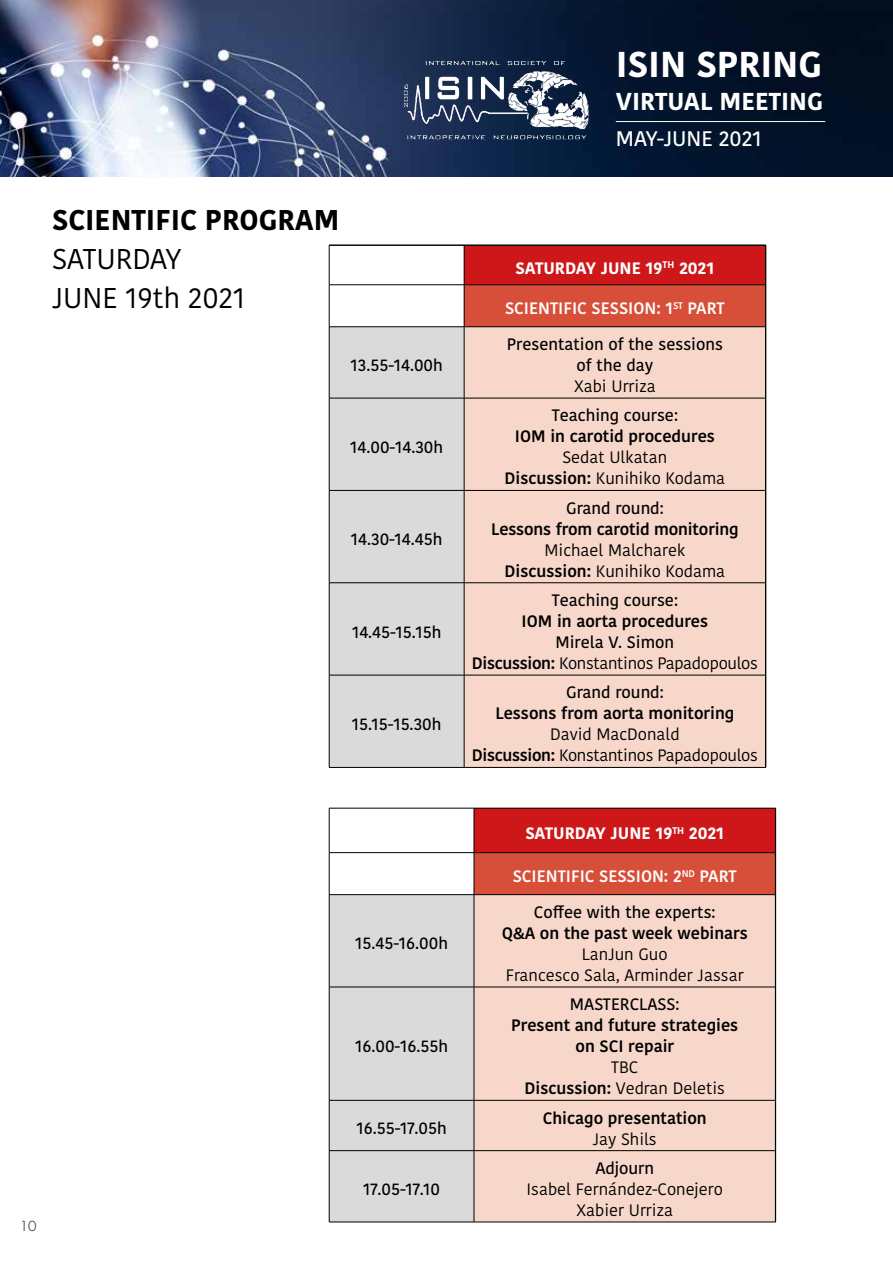
<style>
.page{position:relative;width:893px;height:1263px;background:#fff}
.page>*{position:absolute;margin:0;border:0;box-sizing:border-box;transform-origin:0 0}
.t1{font:700 35.85px "Kohinoor Devanagari";color:#fff}
.t2{font:28.5px/39px "Kohinoor Devanagari";color:#000}
.t3{font:700 28.5px "Kohinoor Devanagari";color:#000}
.t4{font:700 24.45px "Kohinoor Devanagari";color:#fff}
.t5{font:500 21px "Kohinoor Devanagari";color:#fff}
.t6{font:500 16.5px/21px "Kohinoor Devanagari";color:#000;text-align:center}
.t7{font:16.5px/21px "Kohinoor Devanagari";color:#000;text-align:center}
.t8{font:600 16.5px/21px "Kohinoor Devanagari";color:#000;text-align:center}
.t9{font:16.5px/21px "Kohinoor Devanagari";letter-spacing:-.02em;color:#000;text-align:center}
.t10{font:600 16.5px "Kohinoor Devanagari";color:#fff}
.t11{font:700 16.5px "Kohinoor Devanagari";color:#fff}
.t12{font:300 13.5px "Futura";color:#000}
.s1{font-weight:600}
.s2{font-weight:500}
</style>
<div class="page">
<img style="left:0;top:0;width:893px;height:176px">
<img style="left:395px;top:39px;width:201px;height:121px">
<hr style="left:616px;top:121px;width:209px;height:1px;background:#fff">
<svg style="left:330px;top:809px;width:144px;height:85px"></svg>
<div style="left:474px;top:808px;width:301px;height:45px;background:#cd1719"></div>
<div style="left:474px;top:853px;width:301px;height:42px;background:#d74f38"></div>
<div style="left:330px;top:895px;width:144px;height:327px;background:#dadada"></div>
<div style="left:475px;top:895px;width:300px;height:327px;background:#f6d7ca"></div>
<hr style="left:329px;top:808px;width:145px;height:1px;background:#000">
<hr style="left:329px;top:808px;width:1px;height:44px;background:#000">
<hr style="left:474px;top:808px;width:302px;height:1px;background:#000">
<hr style="left:474px;top:808px;width:1px;height:44px;background:#000">
<hr style="left:329px;top:852px;width:145px;height:1px;background:#000">
<hr style="left:329px;top:853px;width:1px;height:41px;background:#000">
<hr style="left:474px;top:852px;width:301px;height:1px;background:#000">
<hr style="left:474px;top:853px;width:1px;height:41px;background:#000">
<hr style="left:329px;top:894px;width:145px;height:1px;background:#000">
<hr style="left:329px;top:895px;width:1px;height:92px;background:#000">
<hr style="left:474px;top:894px;width:301px;height:1px;background:#000">
<hr style="left:474px;top:895px;width:1px;height:92px;background:#000">
<hr style="left:329px;top:987px;width:145px;height:1px;background:#000">
<hr style="left:329px;top:987px;width:1px;height:113px;background:#000">
<hr style="left:474px;top:987px;width:301px;height:1px;background:#000">
<hr style="left:474px;top:987px;width:1px;height:113px;background:#000">
<hr style="left:329px;top:1100px;width:145px;height:1px;background:#000">
<hr style="left:329px;top:1100px;width:1px;height:50px;background:#000">
<hr style="left:474px;top:1100px;width:301px;height:1px;background:#000">
<hr style="left:474px;top:1100px;width:1px;height:50px;background:#000">
<hr style="left:329px;top:1150px;width:145px;height:1px;background:#000">
<hr style="left:329px;top:1151px;width:1px;height:71px;background:#000">
<hr style="left:474px;top:1150px;width:301px;height:1px;background:#000">
<hr style="left:474px;top:1151px;width:1px;height:71px;background:#000">
<hr style="left:329px;top:1222px;width:145px;height:1px;background:#000">
<hr style="left:474px;top:1222px;width:302px;height:1px;background:#000">
<hr style="left:775px;top:808px;width:1px;height:45px;background:#000">
<hr style="left:775px;top:853px;width:1px;height:42px;background:#000">
<hr style="left:775px;top:895px;width:1px;height:92px;background:#000">
<hr style="left:775px;top:987px;width:1px;height:113px;background:#000">
<hr style="left:775px;top:1100px;width:1px;height:51px;background:#000">
<hr style="left:775px;top:1151px;width:1px;height:71px;background:#000">
<svg style="left:330px;top:246px;width:134px;height:80px"></svg>
<div style="left:464px;top:245px;width:302px;height:40px;background:#cd1719"></div>
<div style="left:464px;top:285px;width:302px;height:42px;background:#d74f38"></div>
<div style="left:330px;top:327px;width:134px;height:440px;background:#dadada"></div>
<div style="left:465px;top:327px;width:300px;height:440px;background:#f6d7ca"></div>
<hr style="left:329px;top:245px;width:1px;height:40px;background:#000">
<hr style="left:464px;top:245px;width:1px;height:40px;background:#000">
<hr style="left:329px;top:285px;width:1px;height:42px;background:#000">
<hr style="left:464px;top:285px;width:1px;height:42px;background:#000">
<hr style="left:329px;top:326px;width:135px;height:1px;background:#000">
<hr style="left:329px;top:327px;width:1px;height:71px;background:#000">
<hr style="left:464px;top:326px;width:301px;height:1px;background:#000">
<hr style="left:464px;top:327px;width:1px;height:71px;background:#000">
<hr style="left:329px;top:398px;width:135px;height:1px;background:#000">
<hr style="left:329px;top:398px;width:1px;height:92px;background:#000">
<hr style="left:464px;top:398px;width:301px;height:1px;background:#000">
<hr style="left:464px;top:398px;width:1px;height:92px;background:#000">
<hr style="left:329px;top:490px;width:135px;height:1px;background:#000">
<hr style="left:329px;top:491px;width:1px;height:92px;background:#000">
<hr style="left:464px;top:490px;width:301px;height:1px;background:#000">
<hr style="left:464px;top:491px;width:1px;height:92px;background:#000">
<hr style="left:329px;top:582px;width:135px;height:1px;background:#000">
<hr style="left:329px;top:583px;width:1px;height:92px;background:#000">
<hr style="left:464px;top:582px;width:301px;height:1px;background:#000">
<hr style="left:464px;top:583px;width:1px;height:92px;background:#000">
<hr style="left:329px;top:675px;width:135px;height:1px;background:#000">
<hr style="left:329px;top:675px;width:1px;height:92px;background:#000">
<hr style="left:464px;top:675px;width:301px;height:1px;background:#000">
<hr style="left:464px;top:675px;width:1px;height:92px;background:#000">
<hr style="left:329px;top:767px;width:135px;height:1px;background:#000">
<hr style="left:464px;top:767px;width:302px;height:1px;background:#000">
<hr style="left:329px;top:284px;width:135px;height:1px;background:#000">
<hr style="left:464px;top:284px;width:301px;height:1px;background:#000">
<hr style="left:329px;top:245px;width:135px;height:1px;background:#000">
<hr style="left:464px;top:245px;width:302px;height:1px;background:#000">
<hr style="left:765px;top:245px;width:1px;height:40px;background:#000">
<hr style="left:765px;top:285px;width:1px;height:42px;background:#000">
<hr style="left:765px;top:327px;width:1px;height:71px;background:#000">
<hr style="left:765px;top:398px;width:1px;height:92px;background:#000">
<hr style="left:765px;top:490px;width:1px;height:93px;background:#000">
<hr style="left:765px;top:583px;width:1px;height:92px;background:#000">
<hr style="left:765px;top:675px;width:1px;height:92px;background:#000">
<h2 class="t3" style="left:52px;top:195px;width:289px">SCIENTIFIC PROGRAM</h2>
<h2 class="t2" style="left:52px;top:240px;width:195px">SATURDAY<br>JUNE 19th 2021</h2>
<p class="t6" style="left:351px;top:355px;width:94px">13.55-14.00h</p>
<p class="t6" style="left:350px;top:437px;width:94px">14.00-14.30h</p>
<p class="t6" style="left:351px;top:529px;width:93px">14.30-14.45h</p>
<p class="t6" style="left:352px;top:621px;width:91px">14.45-15.15h</p>
<p class="t6" style="left:352px;top:714px;width:91px">15.15-15.30h</p>
<p class="t12" style="left:20px;top:1217px;width:18px">10</p>
<p class="t6" style="left:355px;top:933px;width:94px">15.45-16.00h</p>
<p class="t6" style="left:355px;top:1036px;width:94px">16.00-16.55h</p>
<p class="t6" style="left:356px;top:1118px;width:92px">16.55-17.05h</p>
<p class="t6" style="left:363px;top:1179px;width:79px">17.05-17.10</p>
<h1 class="t1" style="left:616px;top:32px;width:208px">ISIN SPRING</h1>
<h3 class="t4" style="left:616px;top:80px;width:209px">VIRTUAL MEETING</h3>
<p class="t5" style="left:616px;top:126px;width:147px">MAY-JUNE 2021</p>
<p class="t11" style="left:515px;top:253px;width:200px">SATURDAY JUNE 19<sup>TH</sup> 2021</p>
<p class="t10" style="left:505px;top:299px;width:221px">SCIENTIFIC SESSION: 1<sup>ST</sup> PART</p>
<p class="t6" style="left:507px;top:334px;width:218px">Presentation of the sessions of the day</p>
<p class="t7" style="left:574px;top:376px;width:83px">Xabi Urriza</p>
<p class="t6" style="left:552px;top:405px;width:128px">Teaching course:</p>
<p class="t8" style="left:515px;top:426px;width:202px">IOM in carotid procedures</p>
<p class="t7" style="left:505px;top:447px;width:222px">Sedat Ulkatan<br><span class="s1">Discussion:</span> Kunihiko Kodama</p>
<p class="t6" style="left:566px;top:498px;width:99px">Grand round:</p>
<p class="t8" style="left:491px;top:519px;width:249px">Lessons from carotid monitoring</p>
<p class="t7" style="left:505px;top:540px;width:222px">Michael Malcharek<br><span class="s1">Discussion:</span> Kunihiko Kodama</p>
<p class="t6" style="left:552px;top:590px;width:128px">Teaching course:</p>
<p class="t8" style="left:521px;top:611px;width:188px">IOM in aorta procedures</p>
<p class="t9" style="left:472px;top:632px;width:287px"><span class="s2">Mirela V. Simon<br></span><span class="s1">Discussion:</span> Konstantinos Papadopoulos</p>
<p class="t6" style="left:566px;top:682px;width:99px">Grand round:</p>
<p class="t8" style="left:495px;top:703px;width:240px">Lessons from aorta monitoring</p>
<p class="t9" style="left:472px;top:724px;width:287px">David MacDonald<br><span class="s1">Discussion:</span> Konstantinos Papadopoulos</p>
<p class="t11" style="left:525px;top:818px;width:200px">SATURDAY JUNE 19<sup>TH</sup> 2021</p>
<p class="t10" style="left:513px;top:867px;width:226px">SCIENTIFIC SESSION: 2<sup>ND</sup> PART</p>
<p class="t6" style="left:534px;top:902px;width:183px">Coffee with the experts:</p>
<p class="t8" style="left:502px;top:923px;width:248px">Q&amp;A on the past week webinars</p>
<p class="t7" style="left:506px;top:944px;width:239px">LanJun Guo<br>Francesco Sala, Arminder Jassar</p>
<p class="t6" style="left:570px;top:994px;width:111px">MASTERCLASS:</p>
<p class="t8" style="left:511px;top:1015px;width:229px">Present and future strategies on SCI repair</p>
<p class="t7" style="left:525px;top:1057px;width:202px">TBC<br><span class="s1">Discussion:</span> Vedran Deletis</p>
<p class="t8" style="left:543px;top:1107px;width:165px">Chicago presentation</p>
<p class="t7" style="left:593px;top:1128px;width:65px">Jay Shils</p>
<p class="t6" style="left:595px;top:1158px;width:60px">Adjourn</p>
<p class="t7" style="left:527px;top:1179px;width:198px">Isabel Fernández-Conejero<br>Xabier Urriza</p>
</div>
